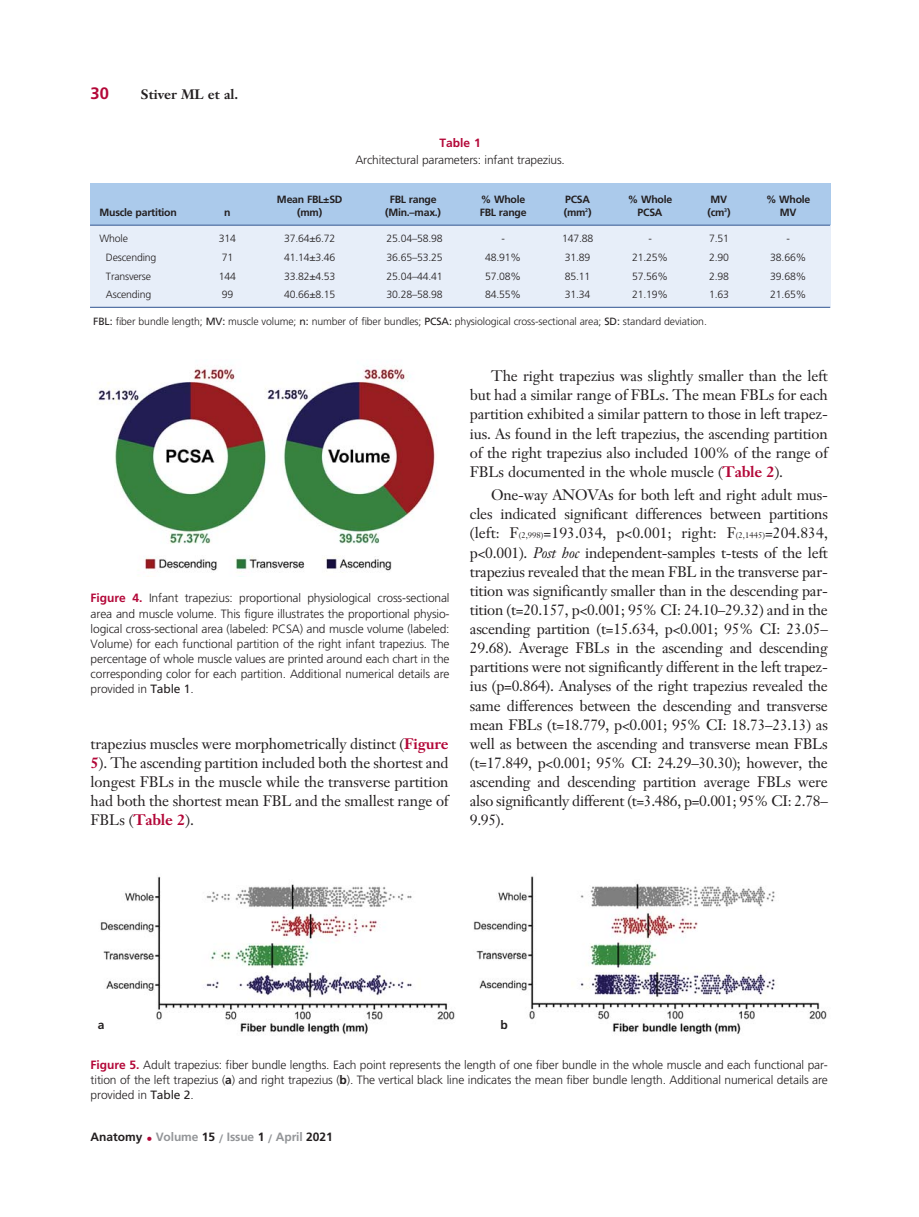
<style>
.page{position:relative;width:919px;height:1217px;background:#fff}
.page>*{position:absolute;margin:0;border:0;box-sizing:border-box;transform-origin:0 0}
.t1{font:700 16.5px "Frutiger";color:#b30738}
.t2{font:15px/19px "Janson Text";letter-spacing:-.01em;color:#231f20;text-align:justify}
.t3{font:700 13.5px "Janson Text";color:#231f20}
.t4{font:300 12px/15px "Frutiger";letter-spacing:-.01em;color:#231f20;text-align:justify}
.t5{font:700 12px "Frutiger";letter-spacing:-.01em;color:#939598}
.t6{font:700 12px "Frutiger";color:#b30738}
.t7{font:700 12px "Frutiger";color:#231f20}
.t8{font:300 10.5px "Frutiger";letter-spacing:-.015em;color:#231f20}
.t9{font:700 10.5px "Frutiger";letter-spacing:-.02em;color:#231f20}
.s1{font-weight:400}
.s2{font-weight:700;color:#b30738}
.s3{font-size:8.25px}
.s4{font-style:italic}
.s5{font-weight:700}
.s6{color:#231f20}
.s7{color:#b30738}
</style>
<div class="page">
<img style="left:98px;top:368px;width:337px;height:205px">
<img style="left:100px;top:876px;width:727px;height:159px">
<div style="left:90px;top:224px;width:740px;height:83px;background:#e7eef9"></div>
<div style="left:90px;top:183px;width:740px;height:42px;background:#abcaeb"></div>
<hr style="left:90px;top:225px;width:740px;height:1px;background:#325691">
<hr style="left:90px;top:307px;width:740px;height:1px;background:#325691">
<div style="left:90px;top:1014px;width:22px;height:19px;background:#fff"></div>
<div style="left:493px;top:1014px;width:22px;height:19px;background:#fff"></div>
<p class="t1" style="left:91px;top:87px;width:20px">30</p>
<p class="t3" style="left:141px;top:89px;width:99px">Stiver ML et al.</p>
<p class="t6" style="left:439px;top:138px;width:43px">Table 1</p>
<p class="t4" style="left:355px;top:153px;width:211px">Architectural parameters: infant trapezius.</p>
<p class="t9" style="left:277px;top:195px;width:67px">Mean FBL±SD</p>
<p class="t9" style="left:389px;top:195px;width:48px">FBL range</p>
<p class="t9" style="left:481px;top:195px;width:46px">% Whole</p>
<p class="t9" style="left:565px;top:195px;width:26px">PCSA</p>
<p class="t9" style="left:627px;top:195px;width:46px">% Whole</p>
<p class="t9" style="left:710px;top:195px;width:18px">MV</p>
<p class="t9" style="left:766px;top:195px;width:46px">% Whole</p>
<p class="t9" style="left:100px;top:208px;width:79px">Muscle partition</p>
<p class="t9" style="left:224px;top:208px;width:8px">n</p>
<p class="t9" style="left:297px;top:208px;width:26px">(mm)</p>
<p class="t9" style="left:385px;top:208px;width:57px">(Min.–max.)</p>
<p class="t9" style="left:479px;top:208px;width:48px">FBL range</p>
<p class="t9" style="left:563px;top:208px;width:29px">(mm<sup>2</sup>)</p>
<p class="t9" style="left:637px;top:208px;width:26px">PCSA</p>
<p class="t9" style="left:707px;top:208px;width:25px">(cm<sup>3</sup>)</p>
<p class="t9" style="left:779px;top:208px;width:18px">MV</p>
<p class="t8" style="left:100px;top:234px;width:30px">Whole</p>
<p class="t8" style="left:219px;top:234px;width:19px">314</p>
<p class="t8" style="left:284px;top:234px;width:53px">37.64±6.72</p>
<p class="t8" style="left:386px;top:234px;width:58px">25.04–58.98</p>
<p class="t8" style="left:501px;top:234px;width:5px">-</p>
<p class="t8" style="left:562px;top:234px;width:33px">147.88</p>
<p class="t8" style="left:648px;top:234px;width:5px">-</p>
<p class="t8" style="left:709px;top:234px;width:21px">7.51</p>
<p class="t8" style="left:786px;top:234px;width:5px">-</p>
<p class="t8" style="left:106px;top:253px;width:52px">Descending</p>
<p class="t8" style="left:222px;top:253px;width:13px">71</p>
<p class="t8" style="left:284px;top:253px;width:53px">41.14±3.46</p>
<p class="t8" style="left:386px;top:253px;width:58px">36.65–53.25</p>
<p class="t8" style="left:485px;top:253px;width:37px">48.91%</p>
<p class="t8" style="left:565px;top:253px;width:27px">31.89</p>
<p class="t8" style="left:632px;top:253px;width:37px">21.25%</p>
<p class="t8" style="left:709px;top:253px;width:21px">2.90</p>
<p class="t8" style="left:770px;top:253px;width:37px">38.66%</p>
<p class="t8" style="left:106px;top:271px;width:47px">Transverse</p>
<p class="t8" style="left:219px;top:271px;width:19px">144</p>
<p class="t8" style="left:284px;top:271px;width:53px">33.82±4.53</p>
<p class="t8" style="left:386px;top:271px;width:58px">25.04–44.41</p>
<p class="t8" style="left:485px;top:271px;width:37px">57.08%</p>
<p class="t8" style="left:565px;top:271px;width:27px">85.11</p>
<p class="t8" style="left:632px;top:271px;width:37px">57.56%</p>
<p class="t8" style="left:709px;top:271px;width:21px">2.98</p>
<p class="t8" style="left:770px;top:271px;width:37px">39.68%</p>
<p class="t8" style="left:106px;top:290px;width:47px">Ascending</p>
<p class="t8" style="left:222px;top:290px;width:13px">99</p>
<p class="t8" style="left:284px;top:290px;width:53px">40.66±8.15</p>
<p class="t8" style="left:386px;top:290px;width:58px">30.28–58.98</p>
<p class="t8" style="left:485px;top:290px;width:37px">84.55%</p>
<p class="t8" style="left:565px;top:290px;width:27px">31.34</p>
<p class="t8" style="left:632px;top:290px;width:37px">21.19%</p>
<p class="t8" style="left:709px;top:290px;width:21px">1.63</p>
<p class="t8" style="left:770px;top:290px;width:37px">21.65%</p>
<p class="t8" style="left:93px;top:317px;width:615px"><span class="s1">FBL:</span> fiber bundle length; <span class="s1">MV:</span> muscle volume; <span class="s1">n:</span> number of fiber bundles; <span class="s1">PCSA:</span> physiological cross-sectional area; <span class="s1">SD:</span> standard deviation.</p>
<p class="t4" style="left:91px;top:591px;width:360px"><span class="s2">Figure 4.</span> Infant trapezius: proportional physiological cross-sectional area and muscle volume. This figure illustrates the proportional physio&shy;logical cross-sectional area (labeled: PCSA) and muscle volume (labeled:<br>Volume) for each functional partition of the right infant trapezius. The percentage of whole muscle values are printed around each chart in the corresponding color for each partition. Additional numerical details are provided in <span class="s1">Table 1</span>.</p>
<p class="t2" style="left:91px;top:735px;width:359px">trapezius muscles were morphometrically distinct (<span class="s2">Figure 5</span>). The ascending partition included both the shortest and longest FBLs in the muscle while the transverse partition had both the shortest mean FBL and the smallest range of FBLs (<span class="s2">Table 2</span>).</p>
<p class="t2" style="left:470px;top:368px;width:359px;text-indent:21px">The right trapezius was slightly smaller than the left but had a similar range of FBLs. The mean FBLs for each partition exhibited a similar pattern to those in left trapez&shy;ius. As found in the left trapezius, the ascending partition of the right trapezius also included 100% of the range of FBLs documented in the whole muscle (<span class="s2">Table 2</span>).</p>
<p class="t2" style="left:470px;top:487px;width:359px;text-indent:21px">One-way ANOVAs for both left and right adult mus&shy;cles indicated significant differences between partitions (left: F<span class="s3">(2,998)</span>=193.034, p&lt;0.001; right: F<span class="s3">(2,1445)</span>=204.834, p&lt;0.001). <span class="s4">Post hoc</span> independent-samples t-tests of the left trapezius revealed that the mean FBL in the transverse par&shy;tition was significantly smaller than in the descending par&shy;tition (t=20.157, p&lt;0.001; 95% CI: 24.10–29.32) and in the ascending partition (t=15.634, p&lt;0.001; 95% CI: 23.05– 29.68). Average FBLs in the ascending and descending partitions were not significantly different in the left trapez&shy;ius (p=0.864). Analyses of the right trapezius revealed the same differences between the descending and transverse mean FBLs (t=18.779, p&lt;0.001; 95% CI: 18.73–23.13) as well as between the ascending and transverse mean FBLs (t=17.849, p&lt;0.001; 95% CI: 24.29–30.30); however, the ascending and descending partition average FBLs were also significantly different (t=3.486, p=0.001; 95% CI: 2.78– 9.95).</p>
<p class="t7" style="left:98px;top:1019px;width:8px">a</p>
<p class="t7" style="left:500px;top:1019px;width:9px">b</p>
<p class="t4" style="left:91px;top:1058px;width:738px"><span class="s2">Figure 5.</span> Adult trapezius: fiber bundle lengths. Each point represents the length of one fiber bundle in the whole muscle and each functional par&shy;tition of the left trapezius (<span class="s5">a</span>) and right trapezius (<span class="s5">b</span>). The vertical black line indicates the mean fiber bundle length. Additional numerical details are provided in <span class="s1">Table 2</span>.</p>
<p class="t5" style="left:91px;top:1132px;width:244px"><span class="s6">Anatomy</span> <span class="s7">•</span> Volume <span class="s6">15</span> / Issue <span class="s6">1</span> / April <span class="s6">2021</span></p>
</div>
